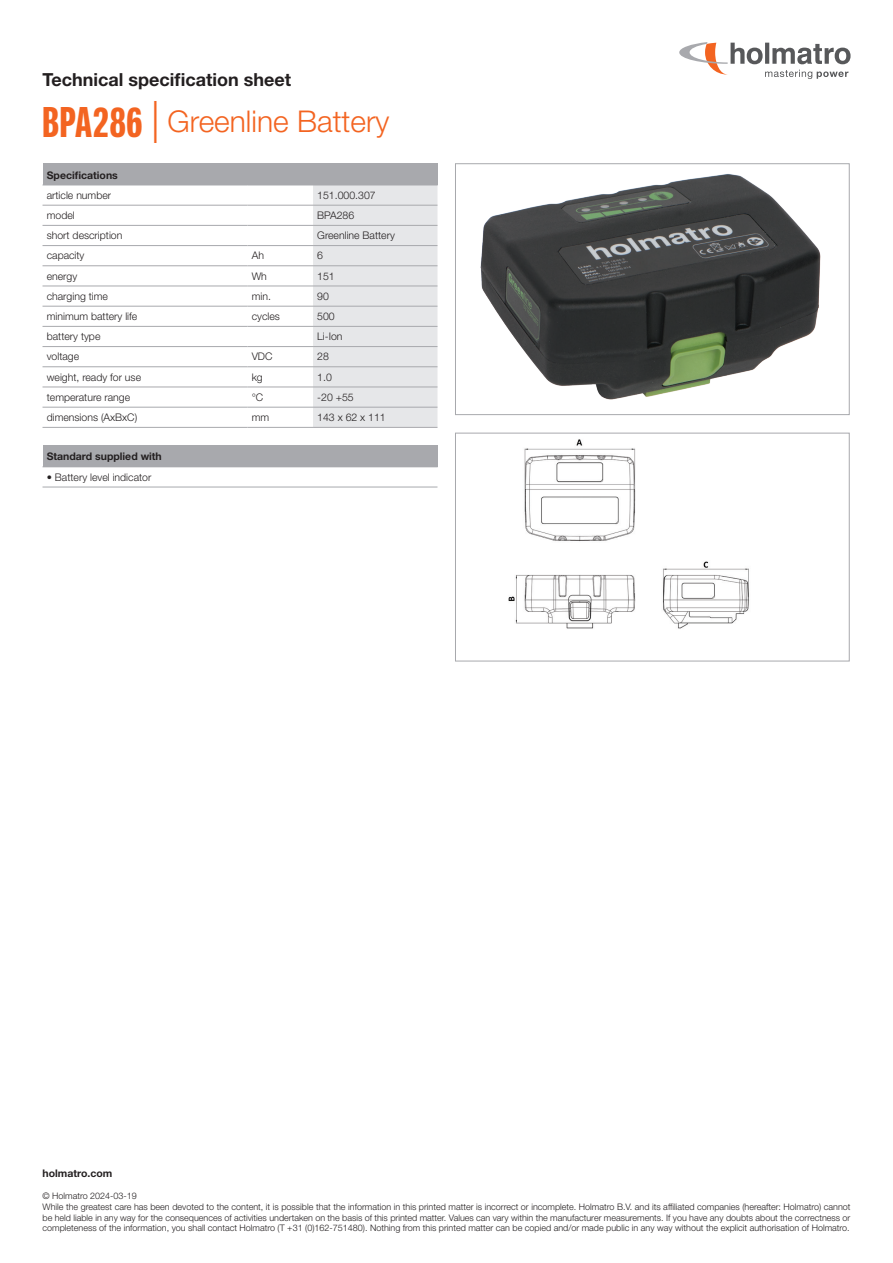
<style>
.page{position:relative;width:893px;height:1263px;background:#fff}
.page>*{position:absolute;margin:0;border:0;box-sizing:border-box;transform-origin:0 0}
.t1{font:300 30px "Helvetica Neue LT Std";color:#f36421}
.t2{font:700 18px "Helvetica Neue LT Std";color:#231f20}
.t3{font:300 10.5px "Helvetica Neue LT Std";color:#231f20}
.t4{font:700 10.5px "Helvetica Neue LT Std";color:#231f20}
.t5{font:300 9px/10.8px "Helvetica Neue LT Std";color:#231f20}
.s1{font-family:"Neue Helvetica Pro 79 Cm";font-weight:700;font-size:42px}
.s2{font-size:42px}
</style>
<div class="page">
<svg style="left:679px;top:42px;width:171px;height:37px"></svg>
<div style="left:43px;top:164px;width:394px;height:21px;background:#a8a9ad"></div>
<svg style="left:313px;top:164px;width:125px;height:263px;background:#e0e1e3"></svg>
<hr style="left:43px;top:185px;width:204px;height:1px;background:#a8a9ad">
<hr style="left:247px;top:185px;width:66px;height:1px;background:#a8a9ad">
<hr style="left:313px;top:185px;width:125px;height:1px;background:#a8a9ad">
<hr style="left:43px;top:205px;width:204px;height:1px;background:#a8a9ad">
<hr style="left:247px;top:205px;width:66px;height:1px;background:#a8a9ad">
<hr style="left:313px;top:205px;width:124px;height:1px;background:#a8a9ad">
<hr style="left:43px;top:225px;width:204px;height:1px;background:#a8a9ad">
<hr style="left:247px;top:225px;width:66px;height:1px;background:#a8a9ad">
<hr style="left:313px;top:225px;width:124px;height:1px;background:#a8a9ad">
<hr style="left:43px;top:245px;width:204px;height:1px;background:#a8a9ad">
<hr style="left:247px;top:245px;width:66px;height:1px;background:#a8a9ad">
<hr style="left:313px;top:245px;width:124px;height:1px;background:#a8a9ad">
<hr style="left:43px;top:265px;width:204px;height:1px;background:#a8a9ad">
<hr style="left:247px;top:265px;width:66px;height:1px;background:#a8a9ad">
<hr style="left:313px;top:265px;width:124px;height:1px;background:#a8a9ad">
<hr style="left:43px;top:286px;width:204px;height:1px;background:#a8a9ad">
<hr style="left:247px;top:286px;width:66px;height:1px;background:#a8a9ad">
<hr style="left:313px;top:286px;width:124px;height:1px;background:#a8a9ad">
<hr style="left:43px;top:306px;width:204px;height:1px;background:#a8a9ad">
<hr style="left:247px;top:306px;width:66px;height:1px;background:#a8a9ad">
<hr style="left:313px;top:306px;width:124px;height:1px;background:#a8a9ad">
<hr style="left:43px;top:326px;width:204px;height:1px;background:#a8a9ad">
<hr style="left:247px;top:326px;width:66px;height:1px;background:#a8a9ad">
<hr style="left:313px;top:326px;width:124px;height:1px;background:#a8a9ad">
<hr style="left:43px;top:346px;width:204px;height:1px;background:#a8a9ad">
<hr style="left:247px;top:346px;width:66px;height:1px;background:#a8a9ad">
<hr style="left:313px;top:346px;width:124px;height:1px;background:#a8a9ad">
<hr style="left:43px;top:366px;width:204px;height:1px;background:#a8a9ad">
<hr style="left:247px;top:366px;width:66px;height:1px;background:#a8a9ad">
<hr style="left:313px;top:366px;width:124px;height:1px;background:#a8a9ad">
<hr style="left:43px;top:387px;width:204px;height:1px;background:#a8a9ad">
<hr style="left:247px;top:387px;width:66px;height:1px;background:#a8a9ad">
<hr style="left:313px;top:387px;width:124px;height:1px;background:#a8a9ad">
<hr style="left:43px;top:427px;width:204px;height:1px;background:#a8a9ad">
<hr style="left:43px;top:407px;width:204px;height:1px;background:#a8a9ad">
<hr style="left:247px;top:427px;width:66px;height:1px;background:#a8a9ad">
<hr style="left:247px;top:407px;width:66px;height:1px;background:#a8a9ad">
<hr style="left:313px;top:427px;width:124px;height:1px;background:#a8a9ad">
<hr style="left:313px;top:407px;width:124px;height:1px;background:#a8a9ad">
<div style="left:43px;top:446px;width:394px;height:21px;background:#a8a9ad"></div>
<svg style="left:437px;top:446px;width:1px;height:21px"></svg>
<hr style="left:43px;top:487px;width:394px;height:1px;background:#a8a9ad">
<hr style="left:43px;top:467px;width:395px;height:1px;background:#a8a9ad">
<img style="left:508px;top:439px;width:241px;height:190px">
<div style="left:455px;top:433px;width:394px;height:228px;border:1px solid #a8a9ad"></div>
<img style="left:480px;top:174px;width:341px;height:226px">
<div style="left:455px;top:164px;width:394px;height:251px;border:1px solid #a8a9ad"></div>
<h2 class="t2" style="left:43px;top:68px;width:250px">Technical specification sheet</h2>
<h1 class="t1" style="left:43px;top:103px;width:348px"><span class="s1">BPA286</span> <span class="s2">|</span> Greenline Battery</h1>
<p class="t4" style="left:47px;top:168px;width:73px">Specifications</p>
<p class="t3" style="left:47px;top:189px;width:66px">article number</p>
<p class="t3" style="left:317px;top:189px;width:60px">151.000.307</p>
<p class="t3" style="left:47px;top:209px;width:30px">model</p>
<p class="t3" style="left:317px;top:209px;width:38px">BPA286</p>
<p class="t3" style="left:47px;top:229px;width:77px">short description</p>
<p class="t3" style="left:317px;top:229px;width:79px">Greenline Battery</p>
<p class="t3" style="left:47px;top:249px;width:39px">capacity</p>
<p class="t3" style="left:252px;top:249px;width:14px">Ah</p>
<p class="t3" style="left:317px;top:249px;width:7px">6</p>
<p class="t3" style="left:47px;top:269px;width:32px">energy</p>
<p class="t3" style="left:252px;top:269px;width:17px">Wh</p>
<p class="t3" style="left:317px;top:269px;width:19px">151</p>
<p class="t3" style="left:47px;top:290px;width:63px">charging time</p>
<p class="t3" style="left:252px;top:290px;width:21px">min.</p>
<p class="t3" style="left:317px;top:290px;width:13px">90</p>
<p class="t3" style="left:47px;top:310px;width:92px">minimum battery life</p>
<p class="t3" style="left:252px;top:310px;width:30px">cycles</p>
<p class="t3" style="left:317px;top:310px;width:19px">500</p>
<p class="t3" style="left:47px;top:330px;width:55px">battery type</p>
<p class="t3" style="left:317px;top:330px;width:27px">Li-Ion</p>
<p class="t3" style="left:47px;top:350px;width:34px">voltage</p>
<p class="t3" style="left:252px;top:350px;width:22px">VDC</p>
<p class="t3" style="left:317px;top:350px;width:13px">28</p>
<p class="t3" style="left:47px;top:370px;width:96px">weight, ready for use</p>
<p class="t3" style="left:252px;top:370px;width:13px">kg</p>
<p class="t3" style="left:317px;top:370px;width:16px">1.0</p>
<p class="t3" style="left:47px;top:391px;width:85px">temperature range</p>
<p class="t3" style="left:252px;top:391px;width:13px">°C</p>
<p class="t3" style="left:317px;top:391px;width:38px">-20 +55</p>
<p class="t3" style="left:47px;top:411px;width:92px">dimensions (AxBxC)</p>
<p class="t3" style="left:252px;top:411px;width:19px">mm</p>
<p class="t3" style="left:317px;top:411px;width:70px">143 x 62 x 111</p>
<p class="t4" style="left:47px;top:450px;width:117px">Standard supplied with</p>
<p class="t3" style="left:47px;top:470px;width:106px">• Battery level indicator</p>
<p class="t4" style="left:43px;top:1167px;width:71px">holmatro.com</p>
<p class="t5" style="left:43px;top:1190px;width:809px">© Holmatro 2024-03-19<br>While the greatest care has been devoted to the content, it is possible that the information in this printed matter is incorrect or incomplete. Holmatro B.V. and its affiliated companies (hereafter: Holmatro) cannot be held liable in any way for the consequences of activities undertaken on the basis of this printed matter. Values can vary within the manufacturer measurements. If you have any doubts about the correctness or completeness of the information, you shall contact Holmatro (T +31 (0)162-751480). Nothing from this printed matter can be copied and/or made public in any way without the explicit authorisation of Holmatro.</p>
</div>
